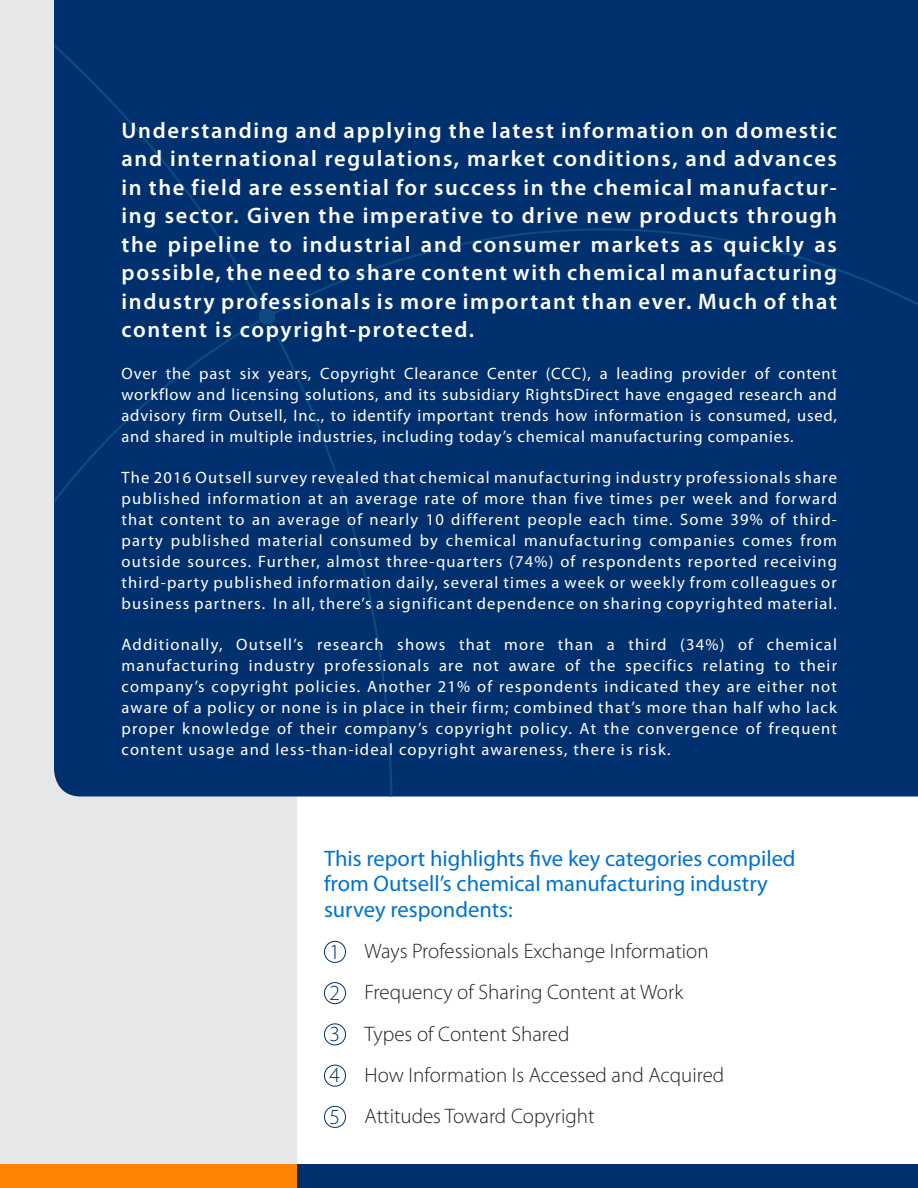
<style>
.page{position:relative;width:918px;height:1188px;background:#fff}
.page>*{position:absolute;margin:0;border:0;box-sizing:border-box;transform-origin:0 0}
.Abstract_w_drop_cap{font:600 22.5px/28.5px "Myriad Pro";letter-spacing:.075em;color:#fff;text-align:justify}
.basic_body{font:22.5px/25.5px "Myriad Pro";color:#0073ce}
.basic_body-2{font:300 21.6px "Myriad Pro";color:#00306d}
.basic_body-3{font:300 21px "Myriad Pro";color:#231f20}
.Abstract_w_drop_cap-2{font:16.5px/21px "Myriad Pro";letter-spacing:.075em;color:#fff;text-align:justify}
</style>
<div class="page">
<div style="left:0;top:0;width:297px;height:1188px;background:#e6e7e9"></div>
<div style="left:297px;top:1164px;width:621px;height:24px;background:#00306d"></div>
<div style="left:0;top:1164px;width:297px;height:24px;background:#ff8200"></div>
<div style="left:394px;top:0;width:524px;height:227px;background:#00306d"></div>
<div style="left:54px;top:0;width:340px;height:227px;background:#00306d"></div>
<div style="left:54px;top:227px;width:864px;height:569px;background:#00306d"></div>
<div style="left:259px;top:308px;width:16px;height:17px;background:#0d4a82;border-radius:50%"></div>
<div style="left:324px;top:941px;width:22px;height:22px;border:1px solid #00306d;border-radius:50%"></div>
<div style="left:324px;top:982px;width:22px;height:22px;border:1px solid #00306d;border-radius:50%"></div>
<div style="left:324px;top:1023px;width:22px;height:22px;border:1px solid #00306d;border-radius:50%"></div>
<div style="left:324px;top:1065px;width:22px;height:22px;border:1px solid #00306d;border-radius:50%"></div>
<div style="left:324px;top:1106px;width:22px;height:22px;border:1px solid #00306d;border-radius:50%"></div>
<p class="Abstract_w_drop_cap" style="left:122px;top:116px;width:717px">Understanding and applying the latest information on domestic and international regulations, market conditions, and advances in the field are essential for success in the chemical manufactur&shy;ing sector. Given the imperative to drive new products through the pipeline to industrial and consumer markets as quickly as possible, the need to share content with chemical manufacturing industry professionals is more important than ever. Much of that content is copyright-protected.</p>
<p class="Abstract_w_drop_cap-2" style="left:122px;top:363px;width:717px">Over the past six years, Copyright Clearance Center (CCC), a leading provider of content workflow and licensing solutions, and its subsidiary RightsDirect have engaged research and advisory firm Outsell, Inc., to identify important trends how information is consumed, used, and shared in multiple industries, including today’s chemical manufacturing companies.</p>
<p class="Abstract_w_drop_cap-2" style="left:122px;top:467px;width:717px">The 2016 Outsell survey revealed that chemical manufacturing industry professionals share published information at an average rate of more than five times per week and forward that content to an average of nearly 10 different people each time. Some 39% of third&shy;party published material consumed by chemical manufacturing companies comes from outside sources. Further, almost three-quarters (74%) of respondents reported receiving third-party published information daily, several times a week or weekly from colleagues or business partners. In all, there’s a significant dependence on sharing copyrighted material.</p>
<p class="Abstract_w_drop_cap-2" style="left:122px;top:634px;width:717px">Additionally, Outsell’s research shows that more than a third (34%) of chemical manufacturing industry professionals are not aware of the specifics relating to their company’s copyright policies. Another 21% of respondents indicated they are either not aware of a policy or none is in place in their firm; combined that’s more than half who lack proper knowledge of their company’s copyright policy. At the convergence of frequent content usage and less-than-ideal copyright awareness, there is risk.</p>
<p class="basic_body" style="left:324px;top:846px;width:473px">This report highlights five key categories compiled from Outsell’s chemical manufacturing industry survey respondents:</p>
<p class="basic_body-3" style="left:364px;top:938px;width:346px">Ways Professionals Exchange Information</p>
<p class="basic_body-3" style="left:365px;top:980px;width:320px">Frequency of Sharing Content at Work</p>
<p class="basic_body-3" style="left:365px;top:1021px;width:207px">Types of Content Shared</p>
<p class="basic_body-3" style="left:365px;top:1062px;width:361px">How Information Is Accessed and Acquired</p>
<p class="basic_body-3" style="left:365px;top:1103px;width:232px">Attitudes Toward Copyright</p>
<p class="basic_body-2" style="left:330px;top:938px;width:12px">1</p>
<p class="basic_body-2" style="left:330px;top:980px;width:12px">2</p>
<p class="basic_body-2" style="left:330px;top:1021px;width:12px">3</p>
<p class="basic_body-2" style="left:330px;top:1062px;width:12px">4</p>
<p class="basic_body-2" style="left:330px;top:1103px;width:12px">5</p>
</div>
